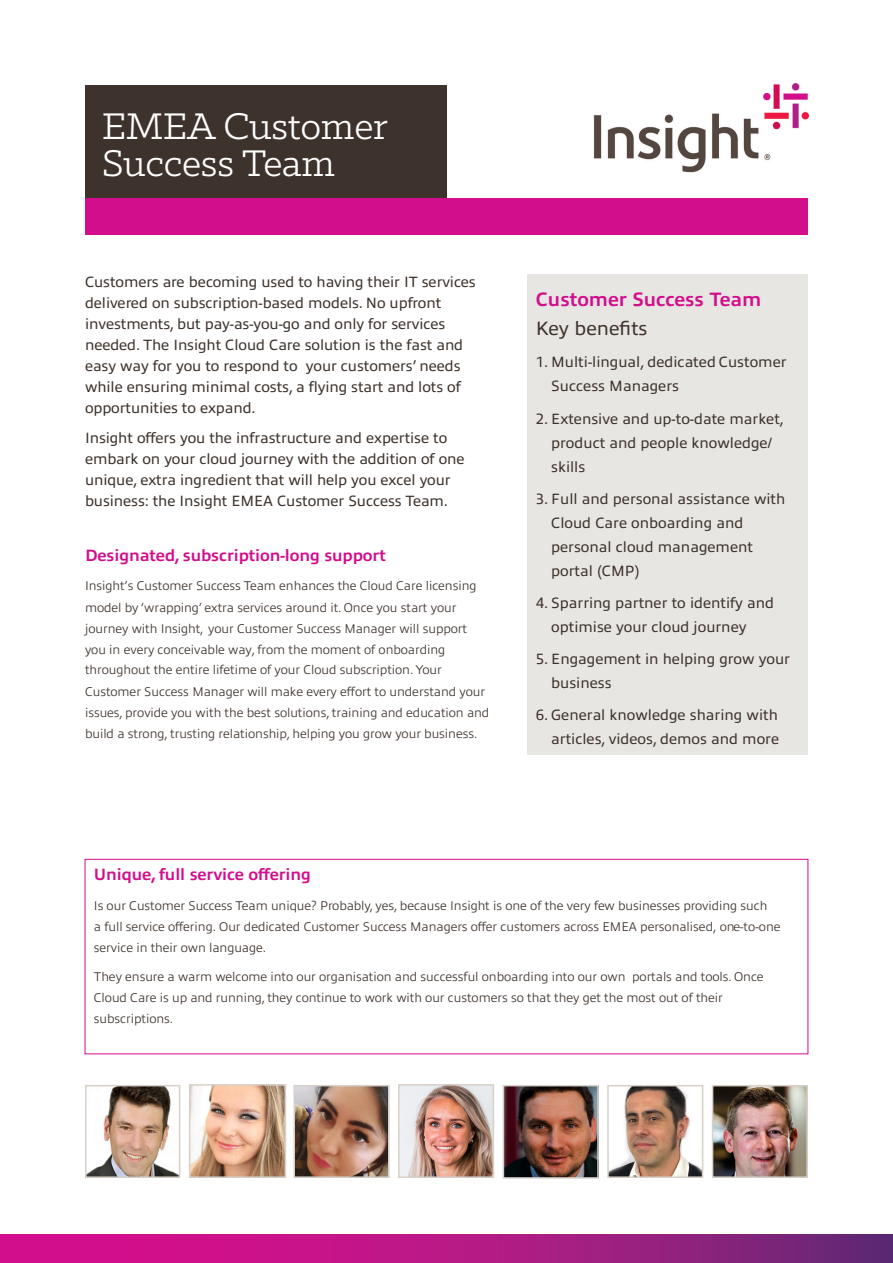
<style>
.page{position:relative;width:893px;height:1263px;background:#fff}
.page>*{position:absolute;margin:0;border:0;box-sizing:border-box;transform-origin:0 0}
.t1{font:42px/37.5px "Klinic Slab";letter-spacing:-.005em;color:#fff}
.Intro_copy{font:700 19.5px "Allumi Pro";color:#d20e8c}
.Intro_copy-2{font:19.5px "Allumi Pro";color:#3d322c}
.body_copy{font:700 16.5px "Allumi Pro";letter-spacing:-.005em;color:#d20e8c}
.body_copy-2{font:15px/21px "Allumi Pro";letter-spacing:-.005em;color:#3d322c}
.Intro_copy-3{font:15px/24px "Allumi Pro";color:#3d322c}
.body_copy-3{font:300 12.75px/21px "Allumi Pro";letter-spacing:-.005em;color:#3d322c}
</style>
<div class="page">
<div style="left:85px;top:85px;width:361px;height:114px;background:#3d322c"></div>
<svg style="left:0;top:1235px;width:893px;height:28px;background:#ad1983"></svg>
<img style="left:593px;top:83px;width:217px;height:90px">
<div style="left:85px;top:199px;width:723px;height:36px;background:#d20e8c"></div>
<div style="left:85px;top:859px;width:723px;height:195px;border:1px solid #d20e8c"></div>
<div style="left:527px;top:275px;width:281px;height:480px;background:#e8e6e3"></div>
<img style="left:296px;top:1088px;width:91px;height:87px">
<div style="left:293px;top:1085px;width:97px;height:93px;border:2px solid #d7d1ca"></div>
<img style="left:401px;top:1087px;width:90px;height:88px">
<div style="left:398px;top:1084px;width:96px;height:94px;border:2px solid #d7d1ca"></div>
<img style="left:715px;top:1088px;width:90px;height:87px">
<div style="left:712px;top:1085px;width:96px;height:93px;border:2px solid #d7d1ca"></div>
<img style="left:88px;top:1088px;width:89px;height:87px">
<div style="left:85px;top:1085px;width:95px;height:93px;border:2px solid #d7d1ca"></div>
<img style="left:506px;top:1088px;width:90px;height:88px">
<div style="left:503px;top:1085px;width:96px;height:94px;border:2px solid #d7d1ca"></div>
<img style="left:192px;top:1087px;width:91px;height:88px">
<div style="left:189px;top:1084px;width:97px;height:94px;border:2px solid #d7d1ca"></div>
<img style="left:610px;top:1088px;width:90px;height:87px">
<div style="left:607px;top:1085px;width:96px;height:93px;border:2px solid #d7d1ca"></div>
<p class="t1" style="left:102px;top:106px;width:287px">EMEA Customer<br>Success Team</p>
<p class="body_copy-2" style="left:85px;top:270px;width:392px">Customers are becoming used to having their IT services delivered on subscription-based models. No upfront investments, but pay-as-you-go and only for services needed. The Insight Cloud Care solution is the fast and easy way for you to respond to your customers’ needs while ensuring minimal costs, a flying start and lots of opportunities to expand.</p>
<p class="body_copy-2" style="left:85px;top:426px;width:381px">Insight offers you the infrastructure and expertise to embark on your cloud journey with the addition of one unique, extra ingredient that will help you excel your business: the Insight EMEA Customer Success Team.</p>
<p class="body_copy" style="left:85px;top:543px;width:302px">Designated, subscription-long support</p>
<p class="body_copy-3" style="left:85px;top:574px;width:406px">Insight’s Customer Success Team enhances the Cloud Care licensing model by ‘wrapping’ extra services around it. Once you start your journey with Insight, your Customer Success Manager will support you in every conceivable way, from the moment of onboarding throughout the entire lifetime of your Cloud subscription. Your Customer Success Manager will make every effort to understand your issues, provide you with the best solutions, training and education and build a strong, trusting relationship, helping you grow your business.</p>
<p class="Intro_copy" style="left:536px;top:284px;width:227px">Customer Success Team</p>
<p class="Intro_copy-2" style="left:536px;top:314px;width:113px">Key benefits</p>
<p class="Intro_copy-3" style="left:551px;top:349px;width:237px;text-indent:-15px">1. Multi-lingual, dedicated Customer<br>Success Managers</p>
<p class="Intro_copy-3" style="left:551px;top:405px;width:234px;text-indent:-15px">2. Extensive and up-to-date market, product and people knowledge/ skills</p>
<p class="Intro_copy-3" style="left:551px;top:485px;width:236px;text-indent:-15px">3. Full and personal assistance with<br>Cloud Care onboarding and personal cloud management portal (CMP)</p>
<p class="Intro_copy-3" style="left:551px;top:589px;width:224px;text-indent:-15px">4. Sparring partner to identify and optimise your cloud journey</p>
<p class="Intro_copy-3" style="left:551px;top:646px;width:240px;text-indent:-15px">5. Engagement in helping grow your business</p>
<p class="Intro_copy-3" style="left:536px;top:702px;width:245px;text-align:right">6. General knowledge sharing with articles, videos, demos and more</p>
<p class="body_copy" style="left:94px;top:862px;width:219px">Unique, full service offering</p>
<p class="body_copy-3" style="left:94px;top:894px;width:688px">Is our Customer Success Team unique? Probably, yes, because Insight is one of the very few businesses providing such<br>a full service offering. Our dedicated Customer Success Managers offer customers across EMEA personalised, one-to-one service in their own language.</p>
<p class="body_copy-3" style="left:94px;top:965px;width:671px">They ensure a warm welcome into our organisation and successful onboarding into our own portals and tools. Once<br>Cloud Care is up and running, they continue to work with our customers so that they get the most out of their subscriptions.</p>
</div>
